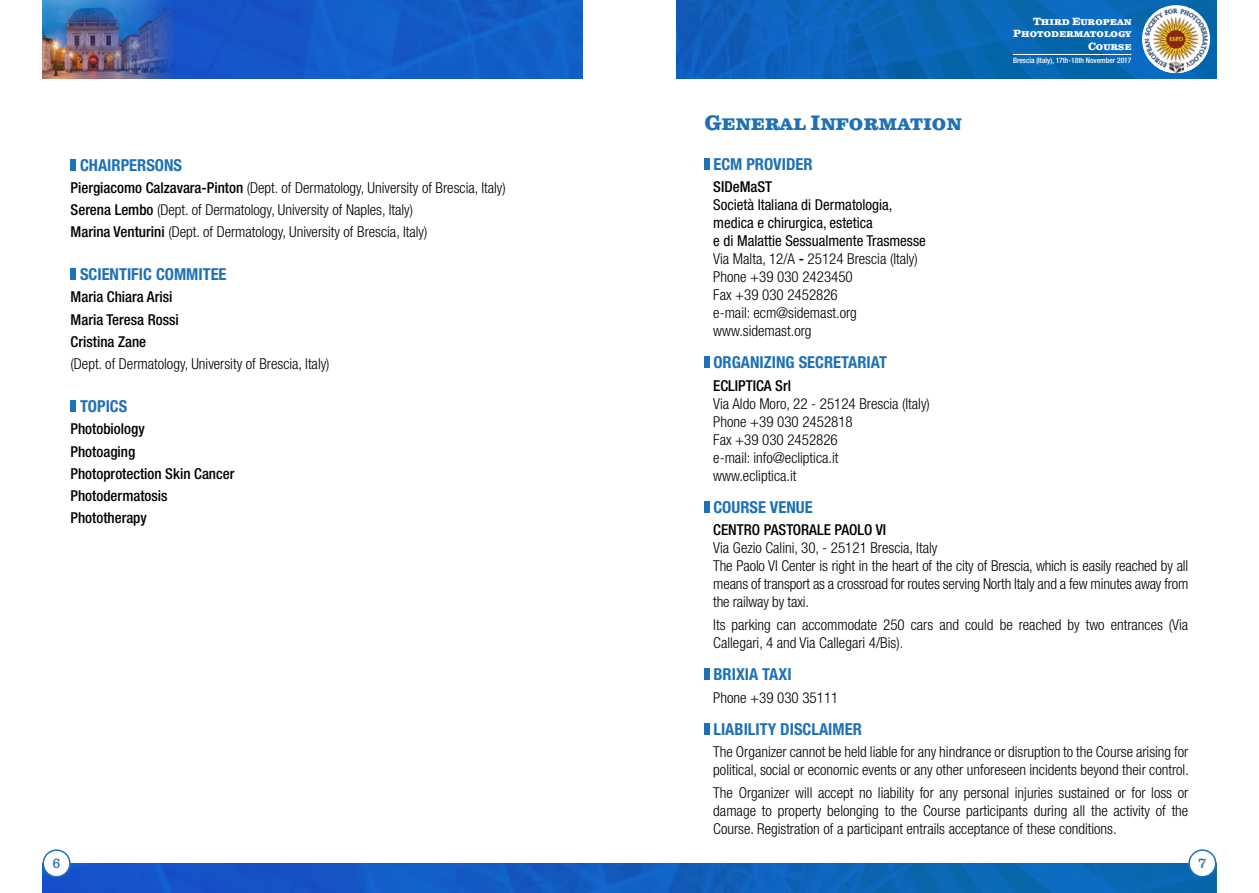
<style>
.page{position:relative;width:1259px;height:893px;background:#fff}
.page>*{position:absolute;margin:0;border:0;box-sizing:border-box;transform-origin:0 0}
.t1{font:700 21px "Clarendon Text Pro";color:#1f71b5;scale:.95 1}
.t2{font:700 condensed 16.5px "Helvetica Neue LT Std";color:#1f71b5}
.t3{font:300 condensed 15px/18px "Helvetica Neue LT Std";color:#000}
.t4{font:500 condensed 15px/22.2px "Helvetica Neue LT Std";color:#000}
.t5{font:13.5px "Clarendon Text Pro";color:#1f71b5}
.t6{font:700 10.5px/12.6px "Clarendon Text Pro";color:#fff;text-align:right}
.t7{font:500 condensed 7.5px "Helvetica Neue LT Std";color:#fff}
.s1{font-weight:500}
.s2{font-weight:400}
</style>
<div class="page">
<div style="left:704px;top:158px;width:5px;height:12px;background:#1f71b5"></div>
<div style="left:704px;top:357px;width:5px;height:11px;background:#1f71b5"></div>
<div style="left:704px;top:501px;width:5px;height:12px;background:#1f71b5"></div>
<div style="left:704px;top:668px;width:5px;height:12px;background:#1f71b5"></div>
<div style="left:704px;top:723px;width:5px;height:12px;background:#1f71b5"></div>
<div style="left:71px;top:159px;width:5px;height:12px;background:#1f71b5"></div>
<div style="left:71px;top:268px;width:5px;height:12px;background:#1f71b5"></div>
<div style="left:71px;top:400px;width:5px;height:12px;background:#1f71b5"></div>
<img style="left:43px;top:863px;width:1173px;height:30px">
<div style="left:43px;top:850px;width:27px;height:27px;background:#fff;border-radius:50%"></div>
<div style="left:43px;top:849px;width:28px;height:28px;border:2px solid #1f71b5;border-radius:50%"></div>
<div style="left:1189px;top:850px;width:26px;height:27px;background:#fff;border-radius:50%"></div>
<div style="left:1188px;top:849px;width:28px;height:28px;border:2px solid #1f71b5;border-radius:50%"></div>
<img style="left:676px;top:0;width:540px;height:79px">
<img style="left:184px;top:0;width:399px;height:79px">
<svg style="left:1142px;top:5px;width:68px;height:68px"></svg>
<img style="left:1144px;top:8px;width:63px;height:65px">
<hr style="left:1013px;top:54px;width:118px;height:1px;background:#fff">
<img style="left:43px;top:0;width:141px;height:79px">
<p class="t2" style="left:80px;top:155px;width:104px">CHAIRPERSONS</p>
<p class="t3" style="left:71px;top:176px;width:437px;line-height:22.2px"><span class="s1">Piergiacomo Calzavara-Pinton</span> (Dept. of Dermatology, University of Brescia, Italy)<br><span class="s1">Serena Lembo</span> (Dept. of Dermatology, University of Naples, Italy)<br><span class="s1">Marina Venturini</span> (Dept. of Dermatology, University of Brescia, Italy)</p>
<p class="t2" style="left:80px;top:264px;width:148px">SCIENTIFIC COMMITEE</p>
<p class="t4" style="left:71px;top:286px;width:110px">Maria Chiara Arisi<br>Maria Teresa Rossi<br>Cristina Zane</p>
<p class="t3" style="left:71px;top:355px;width:260px">(Dept. of Dermatology, University of Brescia, Italy)</p>
<p class="t2" style="left:80px;top:396px;width:49px">TOPICS</p>
<p class="t4" style="left:71px;top:418px;width:165px">Photobiology<br>Photoaging<br>Photoprotection Skin Cancer<br>Photodermatosis<br>Phototherapy</p>
<p class="t6" style="left:1013px;top:15px;width:120px">Third European<br>Photodermatology<br>Course</p>
<p class="t7" style="left:1013px;top:56px;width:120px">Brescia (Italy), 17th-18th November 2017</p>
<h1 class="t1" style="left:704px;top:110px;width:272px">General Information</h1>
<p class="t2" style="left:713px;top:154px;width:101px">ECM PROVIDER</p>
<p class="t4" style="left:713px;top:175px;width:60px">SIDeMaST</p>
<p class="t3" style="left:713px;top:195px;width:214px"><span class="s2">Società Italiana di Dermatologia, medica e chirurgica, estetica<br>e di Malattie Sessualmente Trasmesse<br></span>Via Malta, 12/A <span class="s1">-</span> 25124 Brescia (Italy)<br>Phone +39 030 2423450<br>Fax +39 030 2452826<br>e-mail: ecm@sidemast.org www.sidemast.org</p>
<p class="t2" style="left:713px;top:352px;width:175px">ORGANIZING SECRETARIAT</p>
<p class="t4" style="left:713px;top:374px;width:79px">ECLIPTICA Srl</p>
<p class="t3" style="left:713px;top:394px;width:218px">Via Aldo Moro, 22 - 25124 Brescia (Italy)<br>Phone +39 030 2452818<br>Fax +39 030 2452826<br>e-mail: info@ecliptica.it<br>www.ecliptica.it</p>
<p class="t2" style="left:713px;top:497px;width:101px">COURSE VENUE</p>
<p class="t4" style="left:713px;top:519px;width:174px">CENTRO PASTORALE PAOLO VI</p>
<p class="t3" style="left:713px;top:539px;width:476px">Via Gezio Calini, 30, - 25121 Brescia, Italy<br>The Paolo VI Center is right in the heart of the city of Brescia, which is easily reached by all means of transport as a crossroad for routes serving North Italy and a few minutes away from the railway by taxi.</p>
<p class="t3" style="left:713px;top:615px;width:476px">Its parking can accommodate 250 cars and could be reached by two entrances (Via<br>Callegari, 4 and Via Callegari 4/Bis).</p>
<p class="t2" style="left:713px;top:664px;width:80px">BRIXIA TAXI</p>
<p class="t3" style="left:713px;top:688px;width:127px">Phone +39 030 35111</p>
<p class="t2" style="left:713px;top:719px;width:150px">LIABILITY DISCLAIMER</p>
<p class="t3" style="left:713px;top:743px;width:477px">The Organizer cannot be held liable for any hindrance or disruption to the Course arising for political, social or economic events or any other unforeseen incidents beyond their control.</p>
<p class="t3" style="left:713px;top:783px;width:476px;text-align:justify">The Organizer will accept no liability for any personal injuries sustained or for loss or damage to property belonging to the Course participants during all the activity of the Course. Registration of a participant entrails acceptance of these conditions.</p>
<p class="t5" style="left:53px;top:855px;width:10px">6</p>
<p class="t5" style="left:1198px;top:855px;width:9px">7</p>
</div>
